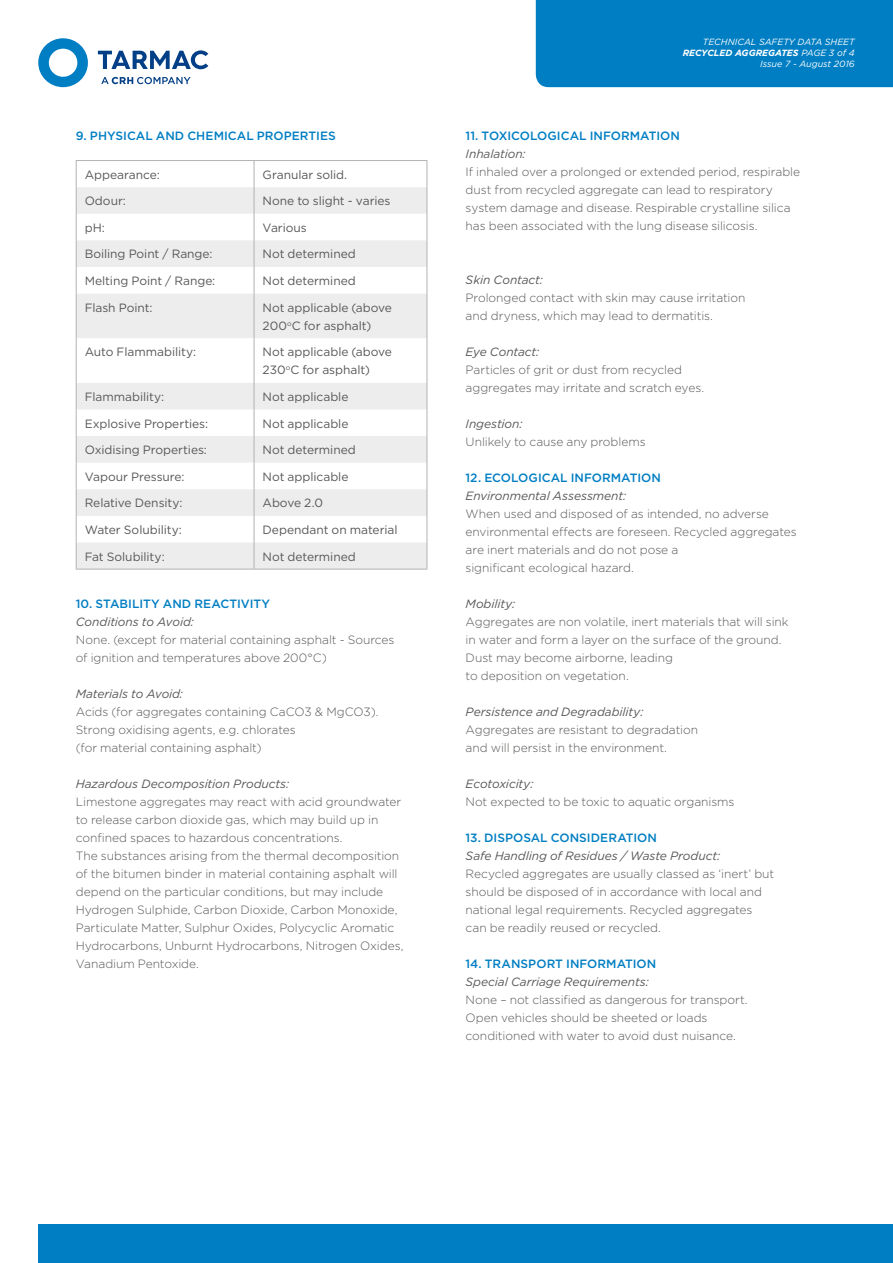
<style>
.page{position:relative;width:893px;height:1263px;background:#fff}
.page>*{position:absolute;margin:0;border:0;box-sizing:border-box;transform-origin:0 0}
.t1{font:300 12px/18px "Gotham";letter-spacing:-.005em;color:#575756}
.t2{font:12px/18px "Gotham";letter-spacing:-.005em;color:#575756}
.t3{font:italic 12px "Gotham";letter-spacing:-.01em;color:#575756}
.t4{font:500 12px "Gotham";color:#007ec3}
.t5{font:italic 9px/10.8px "Gotham";color:#fff;text-align:right}
.s1{font-weight:700}
</style>
<div class="page">
<div style="left:38px;top:1225px;width:855px;height:38px;background:#007ec3"></div>
<svg style="left:101px;top:77px;width:90px;height:7px"></svg>
<svg style="left:98px;top:50px;width:110px;height:19px"></svg>
<svg style="left:38px;top:38px;width:50px;height:49px"></svg>
<div style="left:536px;top:0;width:357px;height:87px;background:#007ec3"></div>
<svg style="left:77px;top:187px;width:350px;height:382px;fill:#ededed"></svg>
<hr style="left:76px;top:160px;width:178px;height:1px;background:#b3b2b2">
<hr style="left:254px;top:160px;width:173px;height:1px;background:#b3b2b2">
<svg style="left:76px;top:161px;width:1px;height:133px"></svg>
<svg style="left:254px;top:161px;width:1px;height:133px"></svg>
<svg style="left:427px;top:161px;width:1px;height:133px"></svg>
<hr style="left:76px;top:294px;width:1px;height:44px;background:#b3b2b2">
<hr style="left:254px;top:294px;width:1px;height:44px;background:#b3b2b2">
<hr style="left:427px;top:294px;width:1px;height:44px;background:#b3b2b2">
<hr style="left:76px;top:338px;width:1px;height:45px;background:#b3b2b2">
<hr style="left:254px;top:338px;width:1px;height:45px;background:#b3b2b2">
<hr style="left:427px;top:338px;width:1px;height:45px;background:#b3b2b2">
<svg style="left:76px;top:383px;width:1px;height:186px"></svg>
<svg style="left:254px;top:383px;width:1px;height:186px"></svg>
<svg style="left:427px;top:383px;width:1px;height:186px"></svg>
<hr style="left:76px;top:569px;width:178px;height:1px;background:#b3b2b2">
<hr style="left:254px;top:569px;width:173px;height:1px;background:#b3b2b2">
<p class="t4" style="left:76px;top:128px;width:262px">9. PHYSICAL AND CHEMICAL PROPERTIES</p>
<p class="t2" style="left:85px;top:165px;width:77px">Appearance:</p>
<p class="t2" style="left:263px;top:165px;width:86px">Granular solid.</p>
<p class="t2" style="left:85px;top:192px;width:43px">Odour:</p>
<p class="t2" style="left:263px;top:192px;width:130px">None to slight - varies</p>
<p class="t2" style="left:85px;top:218px;width:22px">pH:</p>
<p class="t2" style="left:263px;top:218px;width:46px">Various</p>
<p class="t2" style="left:85px;top:245px;width:129px">Boiling Point / Range:</p>
<p class="t2" style="left:263px;top:245px;width:95px">Not determined</p>
<p class="t2" style="left:85px;top:272px;width:132px">Melting Point / Range:</p>
<p class="t2" style="left:263px;top:272px;width:95px">Not determined</p>
<p class="t2" style="left:85px;top:298px;width:69px">Flash Point:</p>
<p class="t2" style="left:263px;top:298px;width:131px">Not applicable (above<br>200<sup>o</sup>C for asphalt)</p>
<p class="t2" style="left:85px;top:343px;width:113px">Auto Flammability:</p>
<p class="t2" style="left:263px;top:343px;width:131px">Not applicable (above<br>230<sup>o</sup>C for asphalt)</p>
<p class="t2" style="left:85px;top:387px;width:81px">Flammability:</p>
<p class="t2" style="left:263px;top:387px;width:87px">Not applicable</p>
<p class="t2" style="left:85px;top:414px;width:125px">Explosive Properties:</p>
<p class="t2" style="left:263px;top:414px;width:87px">Not applicable</p>
<p class="t2" style="left:85px;top:441px;width:124px">Oxidising Properties:</p>
<p class="t2" style="left:263px;top:441px;width:95px">Not determined</p>
<p class="t2" style="left:85px;top:467px;width:101px">Vapour Pressure:</p>
<p class="t2" style="left:263px;top:467px;width:87px">Not applicable</p>
<p class="t2" style="left:85px;top:494px;width:99px">Relative Density:</p>
<p class="t2" style="left:263px;top:494px;width:62px">Above 2.0</p>
<p class="t2" style="left:85px;top:520px;width:99px">Water Solubility:</p>
<p class="t2" style="left:263px;top:520px;width:137px">Dependant on material</p>
<p class="t2" style="left:85px;top:547px;width:82px">Fat Solubility:</p>
<p class="t2" style="left:263px;top:547px;width:95px">Not determined</p>
<p class="t4" style="left:76px;top:596px;width:196px">10. STABILITY AND REACTIVITY</p>
<p class="t3" style="left:76px;top:614px;width:119px">Conditions to Avoid:</p>
<p class="t1" style="left:76px;top:631px;width:320px">None. (except for material containing asphalt - Sources of ignition and temperatures above 200°C)</p>
<p class="t3" style="left:76px;top:686px;width:109px">Materials to Avoid:</p>
<p class="t1" style="left:76px;top:703px;width:304px">Acids (for aggregates containing CaCO3 &amp; MgCO3).<br>Strong oxidising agents, e.g. chlorates<br>(for material containing asphalt)</p>
<p class="t3" style="left:76px;top:776px;width:215px">Hazardous Decomposition Products:</p>
<p class="t1" style="left:76px;top:793px;width:329px">Limestone aggregates may react with acid groundwater to release carbon dioxide gas, which may build up in confined spaces to hazardous concentrations.<br>The substances arising from the thermal decomposition of the bitumen binder in material containing asphalt will depend on the particular conditions, but may include Hydrogen Sulphide, Carbon Dioxide, Carbon Monoxide, Particulate Matter, Sulphur Oxides, Polycyclic Aromatic Hydrocarbons, Unburnt Hydrocarbons, Nitrogen Oxides, Vanadium Pentoxide.</p>
<p class="t5" style="left:683px;top:37px;width:173px">TECHNICAL SAFETY DATA SHEET<br><span class="s1">RECYCLED AGGREGATES</span> PAGE 3 of 4<br>Issue 7 - August 2016</p>
<p class="t4" style="left:466px;top:128px;width:216px">11. TOXICOLOGICAL INFORMATION</p>
<p class="t3" style="left:466px;top:146px;width:61px">Inhalation:</p>
<p class="t1" style="left:466px;top:163px;width:336px">If inhaled over a prolonged or extended period, respirable dust from recycled aggregate can lead to respiratory system damage and disease. Respirable crystalline silica has been associated with the lung disease silicosis.</p>
<p class="t3" style="left:466px;top:272px;width:79px">Skin Contact:</p>
<p class="t1" style="left:466px;top:289px;width:281px">Prolonged contact with skin may cause irritation and dryness, which may lead to dermatitis.</p>
<p class="t3" style="left:466px;top:344px;width:75px">Eye Contact:</p>
<p class="t1" style="left:466px;top:361px;width:240px">Particles of grit or dust from recycled aggregates may irritate and scratch eyes.</p>
<p class="t3" style="left:466px;top:416px;width:58px">Ingestion:</p>
<p class="t1" style="left:466px;top:433px;width:182px">Unlikely to cause any problems</p>
<p class="t4" style="left:466px;top:470px;width:197px">12. ECOLOGICAL INFORMATION</p>
<p class="t3" style="left:466px;top:488px;width:162px">Environmental Assessment:</p>
<p class="t1" style="left:466px;top:505px;width:333px">When used and disposed of as intended, no adverse environmental effects are foreseen. Recycled aggregates are inert materials and do not pose a<br>significant ecological hazard.</p>
<p class="t3" style="left:466px;top:596px;width:51px">Mobility:</p>
<p class="t1" style="left:466px;top:613px;width:325px">Aggregates are non volatile, inert materials that will sink in water and form a layer on the surface of the ground.<br>Dust may become airborne, leading<br>to deposition on vegetation.</p>
<p class="t3" style="left:466px;top:704px;width:179px">Persistence and Degradability:</p>
<p class="t1" style="left:466px;top:721px;width:234px">Aggregates are resistant to degradation and will persist in the environment.</p>
<p class="t3" style="left:466px;top:776px;width:69px">Ecotoxicity:</p>
<p class="t1" style="left:466px;top:793px;width:270px">Not expected to be toxic to aquatic organisms</p>
<p class="t4" style="left:466px;top:830px;width:193px">13. DISPOSAL CONSIDERATION</p>
<p class="t3" style="left:466px;top:848px;width:256px">Safe Handling of Residues / Waste Product:</p>
<p class="t1" style="left:466px;top:865px;width:310px">Recycled aggregates are usually classed as ‘inert’ but should be disposed of in accordance with local and national legal requirements. Recycled aggregates can be readily reused or recycled.</p>
<p class="t4" style="left:466px;top:956px;width:192px">14. TRANSPORT INFORMATION</p>
<p class="t3" style="left:466px;top:974px;width:185px">Special Carriage Requirements:</p>
<p class="t1" style="left:466px;top:991px;width:283px">None – not classified as dangerous for transport.<br>Open vehicles should be sheeted or loads conditioned with water to avoid dust nuisance.</p>
</div>
